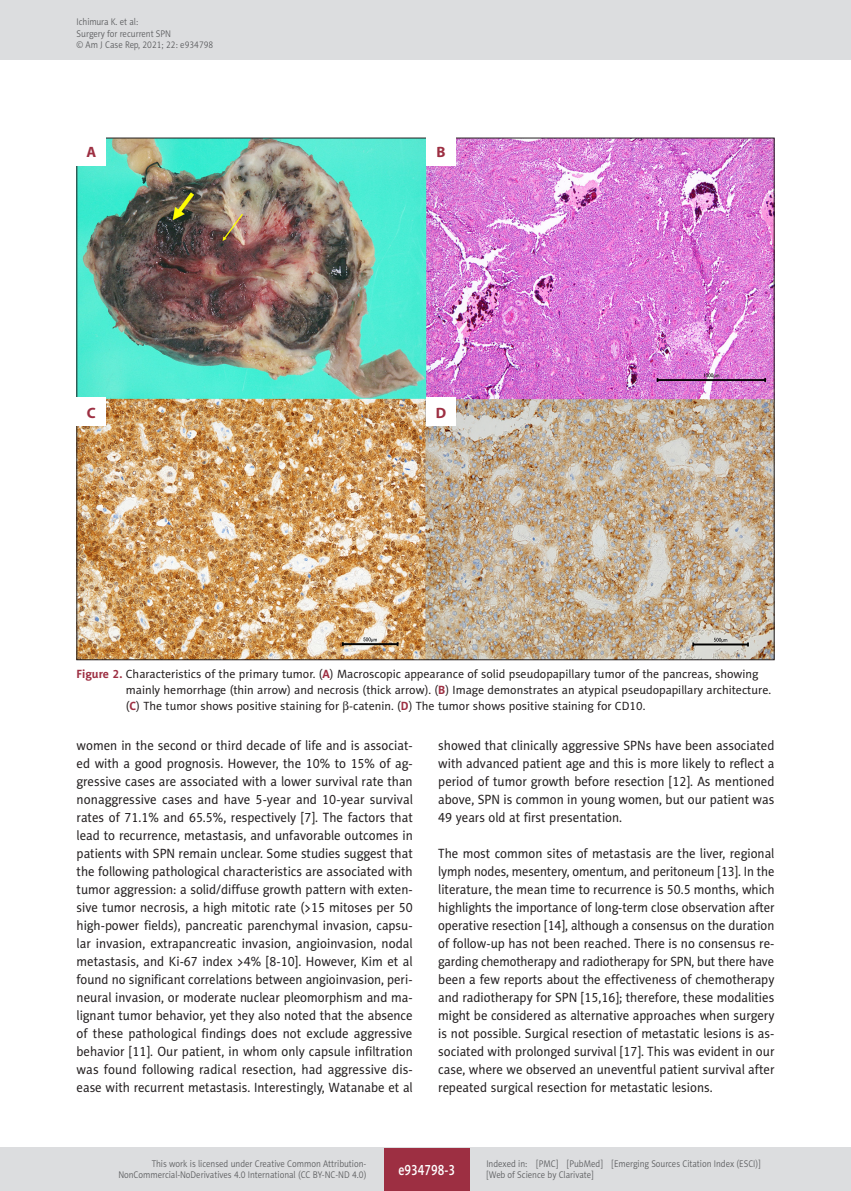
<style>
.page{position:relative;width:851px;height:1191px;background:#fff}
.page>*{position:absolute;margin:0;border:0;box-sizing:border-box;transform-origin:0 0}
.AJCR_e-PAGINA{font:15px "Naomi Sans EFN Medium";color:#fff;scale:.8 1}
.t1{font:700 15px "Myriad Pro";color:#9d2f42}
.AJCR_Body{font:13.5px/18px "Naomi Sans EFN";color:#231f20;text-align:justify;scale:.95 1}
.AJCR_Rycina_tytul{font:12px/15.8px "Naomi Sans EFN";color:#231f20}
.AJCR_pagina_zywa{font:9.75px/11.2px "Naomi Sans EFN Light";color:#57585a;scale:.9 1}
.AJCR_pagina_sygnatur{font:9.75px "Naomi Sans EFN Light";color:#57585a;scale:.9 1}
.s1{font-weight:700;color:#9d2f42}
.s2{font-family:"Standard Sym L"}
</style>
<div class="page">
<img style="left:79px;top:140px;width:693px;height:518px">
<div style="left:77px;top:138px;width:29px;height:28px;background:#fff"></div>
<div style="left:77px;top:398px;width:29px;height:28px;background:#fff"></div>
<div style="left:426px;top:138px;width:29px;height:28px;background:#fff"></div>
<div style="left:426px;top:398px;width:29px;height:28px;background:#fff"></div>
<div style="left:0;top:0;width:850px;height:60px;background:#dcdddf"></div>
<div style="left:0;top:1148px;width:850px;height:43px;background:#dcdddf"></div>
<div style="left:384px;top:1147px;width:85px;height:43px;background:#9d2f42"></div>
<p class="AJCR_pagina_zywa" style="left:77px;top:16px;width:106px">Ichimura K. et al:<br>Surgery for recurrent SPN</p>
<p class="AJCR_pagina_sygnatur" style="left:77px;top:39px;width:153px">© Am J Case Rep, 2021; 22: e934798</p>
<p class="t1" style="left:86px;top:143px;width:11px">A</p>
<p class="t1" style="left:87px;top:403px;width:10px">C</p>
<p class="t1" style="left:436px;top:143px;width:11px">B</p>
<p class="t1" style="left:435px;top:403px;width:12px">D</p>
<p class="AJCR_Rycina_tytul" style="left:126px;top:666px;width:646px;text-indent:-49px"><span class="s1">Figure 2.</span> Characteristics of the primary tumor. (<span class="s1">A</span>) Macroscopic appearance of solid pseudopapillary tumor of the pancreas, showing mainly hemorrhage (thin arrow) and necrosis (thick arrow). (<span class="s1">B</span>) Image demonstrates an atypical pseudopapillary architecture. (<span class="s1">C</span>) The tumor shows positive staining for <span class="s2">b</span>-catenin. (<span class="s1">D</span>) The tumor shows positive staining for CD10.</p>
<p class="AJCR_Body" style="left:77px;top:736px;width:355px">women in the second or third decade of life and is associat&shy;ed with a good prognosis. However, the 10% to 15% of ag&shy;gressive cases are associated with a lower survival rate than nonaggressive cases and have 5-year and 10-year survival rates of 71.1% and 65.5%, respectively [7]. The factors that lead to recurrence, metastasis, and unfavorable outcomes in patients with SPN remain unclear. Some studies suggest that the following pathological characteristics are associated with tumor aggression: a solid/diffuse growth pattern with exten&shy;sive tumor necrosis, a high mitotic rate (&gt;15 mitoses per 50 high-power fields), pancreatic parenchymal invasion, capsu&shy;lar invasion, extrapancreatic invasion, angioinvasion, nodal metastasis, and Ki-67 index &gt;4% [8-10]. However, Kim et al found no significant correlations between angioinvasion, peri&shy;neural invasion, or moderate nuclear pleomorphism and ma&shy;lignant tumor behavior, yet they also noted that the absence of these pathological findings does not exclude aggressive behavior [11]. Our patient, in whom only capsule infiltration was found following radical resection, had aggressive dis&shy;ease with recurrent metastasis. Interestingly, Watanabe et al</p>
<p class="AJCR_Body" style="left:438px;top:736px;width:355px">showed that clinically aggressive SPNs have been associated with advanced patient age and this is more likely to reflect a period of tumor growth before resection [12]. As mentioned above, SPN is common in young women, but our patient was 49 years old at first presentation.</p>
<p class="AJCR_Body" style="left:438px;top:844px;width:355px">The most common sites of metastasis are the liver, regional lymph nodes, mesentery, omentum, and peritoneum [13]. In the literature, the mean time to recurrence is 50.5 months, which highlights the importance of long-term close observation after operative resection [14], although a consensus on the duration of follow-up has not been reached. There is no consensus re&shy;garding chemotherapy and radiotherapy for SPN, but there have been a few reports about the effectiveness of chemotherapy and radiotherapy for SPN [15,16]; therefore, these modalities might be considered as alternative approaches when surgery is not possible. Surgical resection of metastatic lesions is as&shy;sociated with prolonged survival [17]. This was evident in our case, where we observed an uneventful patient survival after repeated surgical resection for metastatic lesions.</p>
<p class="AJCR_pagina_zywa" style="left:118px;top:1158px;width:277px;text-align:right">This work is licensed under Creative Common Attribution-<br>NonCommercial-NoDerivatives 4.0 International (CC BY-NC-ND 4.0)</p>
<p class="AJCR_e-PAGINA" style="left:398px;top:1160px;width:72px">e934798-3</p>
<p class="AJCR_pagina_zywa" style="left:486px;top:1158px;width:306px">Indexed in: [PMC] [PubMed] [Emerging Sources Citation Index (ESCI)] [Web of Science by Clarivate]</p>
</div>
